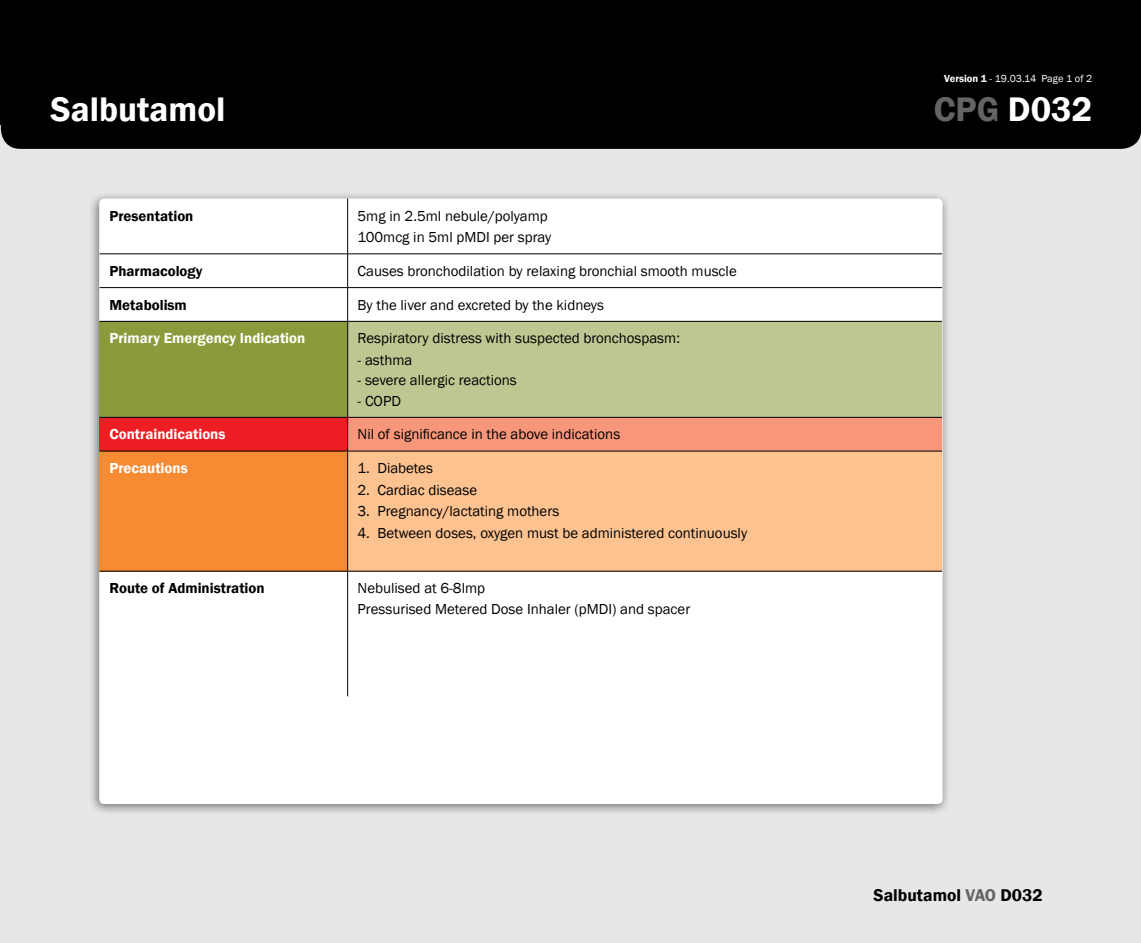
<style>
.page{position:relative;width:1141px;height:943px;background:#e6e7e8}
.page>*{position:absolute;margin:0;border:0;box-sizing:border-box;transform-origin:0 0}
.t1{font:600 35px "Franklin Gothic";color:#fff}
.t2{font:600 17.5px "Franklin Gothic";color:#000}
.t3{font:14.88px/21.5px "Franklin Gothic";color:#000}
.t4{font:600 14.88px "Franklin Gothic";color:#000}
.t5{font:600 14.88px "Franklin Gothic";color:#fff}
.t6{font:10.5px "Franklin Gothic";color:#fff}
.s1{font-weight:600}
.s2{color:#636466}
</style>
<div class="page">
<div style="left:1px;top:0;width:1140px;height:149px;background:#000"></div>
<div style="left:89px;top:192px;width:863px;height:623px;background:#000;opacity:.5"></div>
<div style="left:99px;top:198px;width:844px;height:606px;background:#fff;border-radius:5px"></div>
<div style="left:100px;top:321px;width:248px;height:96px;background:#8b9b3c"></div>
<div style="left:348px;top:321px;width:594px;height:96px;background:#bec692"></div>
<div style="left:100px;top:417px;width:248px;height:34px;background:#ed1d24"></div>
<div style="left:348px;top:417px;width:594px;height:34px;background:#f79679"></div>
<div style="left:100px;top:451px;width:248px;height:120px;background:#f68b33"></div>
<div style="left:348px;top:451px;width:594px;height:120px;background:#fcc290"></div>
<hr style="left:100px;top:571px;width:248px;height:1px;background:#000">
<hr style="left:348px;top:571px;width:594px;height:1px;background:#000">
<hr style="left:347px;top:198px;width:1px;height:56px;background:#000">
<hr style="left:100px;top:253px;width:248px;height:1px;background:#000">
<hr style="left:348px;top:253px;width:594px;height:1px;background:#000">
<hr style="left:347px;top:254px;width:1px;height:33px;background:#000">
<hr style="left:100px;top:287px;width:248px;height:1px;background:#000">
<hr style="left:348px;top:287px;width:594px;height:1px;background:#000">
<hr style="left:347px;top:288px;width:1px;height:33px;background:#000">
<hr style="left:100px;top:321px;width:248px;height:1px;background:#000">
<hr style="left:348px;top:321px;width:594px;height:1px;background:#000">
<hr style="left:347px;top:321px;width:1px;height:96px;background:#000">
<hr style="left:100px;top:417px;width:248px;height:1px;background:#000">
<hr style="left:348px;top:417px;width:594px;height:1px;background:#000">
<hr style="left:347px;top:417px;width:1px;height:34px;background:#000">
<hr style="left:100px;top:451px;width:248px;height:1px;background:#000">
<hr style="left:348px;top:451px;width:594px;height:1px;background:#000">
<hr style="left:347px;top:451px;width:1px;height:120px;background:#000">
<hr style="left:347px;top:571px;width:1px;height:125px;background:#000">
<p class="t6" style="left:944px;top:72px;width:150px"><span class="s1">Version 1</span> - 19.03.14 Page 1 of 2</p>
<h1 class="t1" style="left:50px;top:88px;width:176px">Salbutamol</h1>
<h1 class="t1" style="left:934px;top:88px;width:160px"><span class="s2">CPG</span> D032</h1>
<p class="t4" style="left:110px;top:206px;width:85px">Presentation</p>
<p class="t3" style="left:358px;top:205px;width:195px">5mg in 2.5ml nebule/polyamp<br>100mcg in 5ml pMDI per spray</p>
<p class="t4" style="left:110px;top:262px;width:94px">Pharmacology</p>
<p class="t3" style="left:358px;top:260px;width:381px">Causes bronchodilation by relaxing bronchial smooth muscle</p>
<p class="t4" style="left:110px;top:295px;width:79px">Metabolism</p>
<p class="t3" style="left:358px;top:294px;width:248px">By the liver and excreted by the kidneys</p>
<p class="t5" style="left:110px;top:329px;width:197px">Primary Emergency Indication</p>
<p class="t3" style="left:358px;top:328px;width:324px">Respiratory distress with suspected bronchospasm:</p>
<p class="t3" style="left:358px;top:349px;width:56px">- asthma</p>
<p class="t3" style="left:358px;top:370px;width:161px">- severe allergic reactions</p>
<p class="t3" style="left:358px;top:390px;width:45px">- COPD</p>
<p class="t5" style="left:110px;top:425px;width:118px">Contraindications</p>
<p class="t3" style="left:358px;top:424px;width:264px">Nil of significance in the above indications</p>
<p class="t5" style="left:110px;top:459px;width:80px">Precautions</p>
<p class="t3" style="left:358px;top:458px;width:77px">1. Diabetes</p>
<p class="t3" style="left:358px;top:479px;width:121px">2. Cardiac disease</p>
<p class="t3" style="left:358px;top:501px;width:203px">3. Pregnancy/lactating mothers</p>
<p class="t3" style="left:358px;top:522px;width:391px">4. Between doses, oxygen must be administered continuously</p>
<p class="t4" style="left:110px;top:579px;width:157px">Route of Administration</p>
<p class="t3" style="left:358px;top:578px;width:334px;line-height:20.8px">Nebulised at 6-8lmp<br>Pressurised Metered Dose Inhaler (pMDI) and spacer</p>
<p class="t2" style="left:874px;top:884px;width:170px">Salbutamol <span class="s2">VAO</span> D032</p>
</div>
